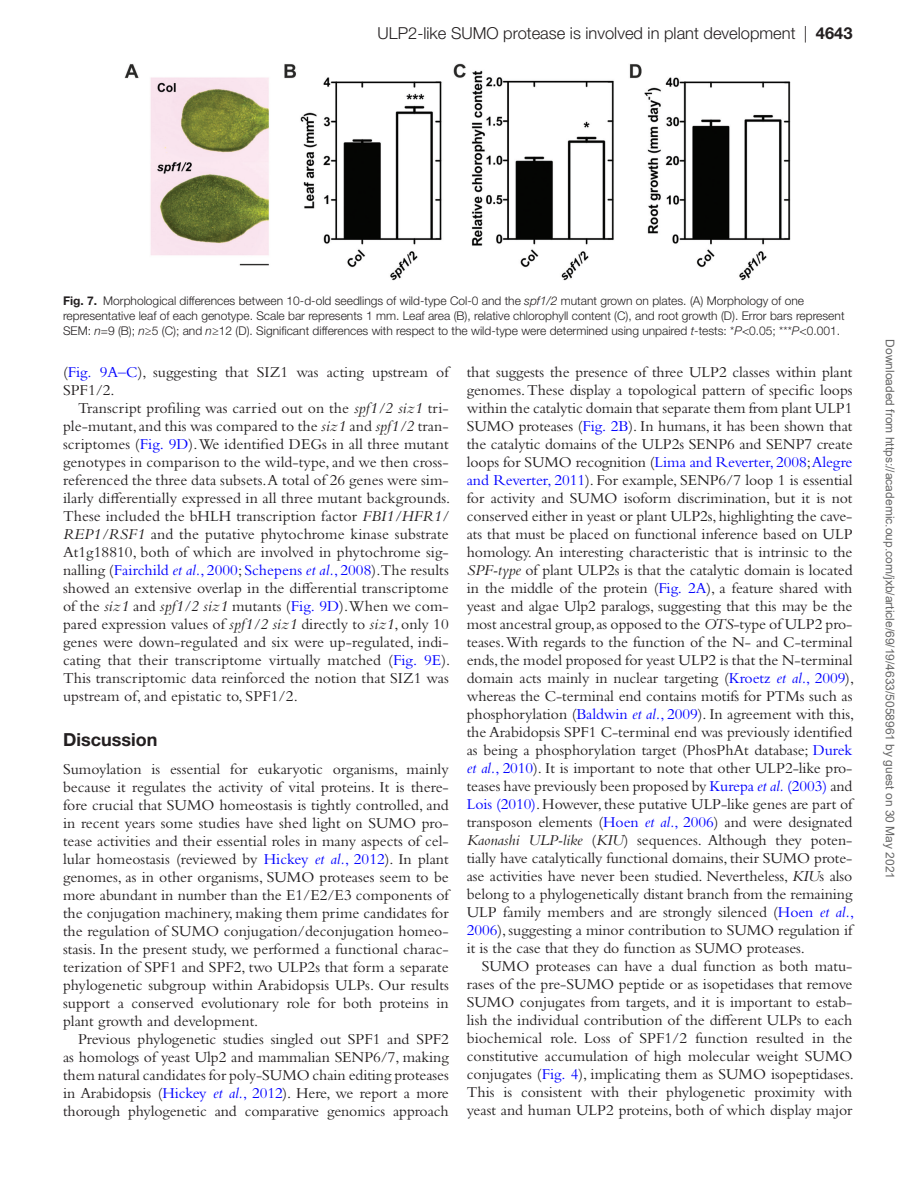
<style>
.page{position:relative;width:919px;height:1187px;background:#fff}
.page>*{position:absolute;margin:0;border:0;box-sizing:border-box;transform-origin:0 0}
.t1{font:700 18px "Helvetica Neue LT Std";color:#231f20}
.t2{font:300 16.5px "Helvetica Neue LT Std";color:#231f20}
.t3{font:15.75px/18px "Bembo Std";color:#231f20;text-align:justify}
.t4{font:300 12px/15px "Helvetica Neue LT Std";color:#231f20}
.t5{font:12px "Arial";color:#666}
.s1{font-weight:700}
.s2{font-style:italic}
.s3{color:#00f}
.s4{font-style:italic;color:#00f}
</style>
<div class="page">
<img style="left:124px;top:63px;width:666px;height:218px">
<p class="t2" style="left:377px;top:23px;width:476px">ULP2-like SUMO protease is involved in plant development | <span class="s1">4643</span></p>
<p class="t4" style="left:63px;top:293px;width:783px"><span class="s1">Fig. 7.</span> Morphological differences between 10-d-old seedlings of wild-type Col-0 and the <span class="s2">spf1/2</span> mutant grown on plates. (A) Morphology of one representative leaf of each genotype. Scale bar represents 1 mm. Leaf area (B), relative chlorophyll content (C), and root growth (D). Error bars represent<br>SEM: <span class="s2">n</span>=9 (B); <span class="s2">n</span>≥5 (C); and <span class="s2">n</span>≥12 (D). Significant differences with respect to the wild-type were determined using unpaired <span class="s2">t</span>-tests: *<span class="s2">P</span>&lt;0.05; ***<span class="s2">P</span>&lt;0.001.</p>
<p class="t3" style="left:63px;top:362px;width:387px">(<span class="s3">Fig. 9A–C</span>), suggesting that SIZ1 was acting upstream of<br>SPF1/2.</p>
<p class="t3" style="left:63px;top:398px;width:389px;text-indent:15px">Transcript profiling was carried out on the <span class="s2">spf1/2 siz1</span> tri&shy;ple-mutant, and this was compared to the <span class="s2">siz1</span> and <span class="s2">spf1/2</span> tran&shy;scriptomes (<span class="s3">Fig. 9D</span>). We identified DEGs in all three mutant genotypes in comparison to the wild-type, and we then cross&shy;referenced the three data subsets.A total of 26 genes were sim&shy;ilarly differentially expressed in all three mutant backgrounds.<br>These included the bHLH transcription factor <span class="s2">FBI1/HFR1/ REP1/RSF1</span> and the putative phytochrome kinase substrate At1g18810, both of which are involved in phytochrome sig&shy;nalling (<span class="s3">Fairchild</span> <span class="s4">et al.</span><span class="s3">, 2000</span>; <span class="s3">Schepens</span> <span class="s4">et al.</span><span class="s3">, 2008</span>).The results showed an extensive overlap in the differential transcriptome of the <span class="s2">siz1</span> and <span class="s2">spf1/2 siz1</span> mutants (<span class="s3">Fig. 9D</span>).When we com&shy;pared expression values of <span class="s2">spf1/2 siz1</span> directly to <span class="s2">siz1</span>, only 10 genes were down-regulated and six were up-regulated, indi&shy;cating that their transcriptome virtually matched (<span class="s3">Fig. 9E</span>).<br>This transcriptomic data reinforced the notion that SIZ1 was upstream of, and epistatic to, SPF1/2.</p>
<p class="t1" style="left:63px;top:728px;width:96px">Discussion</p>
<p class="t3" style="left:63px;top:759px;width:387px">Sumoylation is essential for eukaryotic organisms, mainly because it regulates the activity of vital proteins. It is there&shy;fore crucial that SUMO homeostasis is tightly controlled, and in recent years some studies have shed light on SUMO pro&shy;tease activities and their essential roles in many aspects of cel&shy;lular homeostasis (reviewed by <span class="s3">Hickey</span> <span class="s4">et al.</span><span class="s3">, 2012</span>). In plant genomes, as in other organisms, SUMO proteases seem to be more abundant in number than the E1/E2/E3 components of the conjugation machinery, making them prime candidates for the regulation of SUMO conjugation/deconjugation homeo&shy;stasis. In the present study, we performed a functional charac&shy;terization of SPF1 and SPF2, two ULP2s that form a separate phylogenetic subgroup within Arabidopsis ULPs. Our results support a conserved evolutionary role for both proteins in plant growth and development.</p>
<p class="t3" style="left:63px;top:1029px;width:387px;text-indent:15px">Previous phylogenetic studies singled out SPF1 and SPF2 as homologs of yeast Ulp2 and mammalian SENP6/7, making them natural candidates for poly-SUMO chain editing proteases in Arabidopsis (<span class="s3">Hickey</span> <span class="s4">et al.</span><span class="s3">, 2012</span>). Here, we report a more thorough phylogenetic and comparative genomics approach</p>
<p class="t3" style="left:466px;top:362px;width:389px">that suggests the presence of three ULP2 classes within plant genomes. These display a topological pattern of specific loops within the catalytic domain that separate them from plant ULP1<br>SUMO proteases (<span class="s3">Fig. 2B</span>). In humans, it has been shown that the catalytic domains of the ULP2s SENP6 and SENP7 create loops for SUMO recognition (<span class="s3">Lima and Reverter, 2008</span>; <span class="s3">Alegre and Reverter, 2011</span>). For example, SENP6/7 loop 1 is essential for activity and SUMO isoform discrimination, but it is not conserved either in yeast or plant ULP2s, highlighting the cave&shy;ats that must be placed on functional inference based on ULP homology. An interesting characteristic that is intrinsic to the <span class="s2">SPF-type</span> of plant ULP2s is that the catalytic domain is located in the middle of the protein (<span class="s3">Fig. 2A</span>), a feature shared with yeast and algae Ulp2 paralogs, suggesting that this may be the most ancestral group, as opposed to the <span class="s2">OTS</span>-type of ULP2 pro&shy;teases. With regards to the function of the N- and C-terminal ends, the model proposed for yeast ULP2 is that the N-terminal domain acts mainly in nuclear targeting (<span class="s3">Kroetz</span> <span class="s4">et al.</span><span class="s3">, 2009</span>), whereas the C-terminal end contains motifs for PTMs such as phosphorylation (<span class="s3">Baldwin</span> <span class="s4">et al.</span><span class="s3">, 2009</span>). In agreement with this, the Arabidopsis SPF1 C-terminal end was previously identified as being a phosphorylation target (PhosPhAt database; <span class="s3">Durek </span><span class="s4">et al.</span><span class="s3">, 2010</span>). It is important to note that other ULP2-like pro&shy;teases have previously been proposed by <span class="s3">Kurepa</span> <span class="s4">et al.</span> <span class="s3">(2003)</span> and <span class="s3">Lois (2010)</span>. However, these putative ULP-like genes are part of transposon elements (<span class="s3">Hoen</span> <span class="s4">et al.</span><span class="s3">, 2006</span>) and were designated <span class="s2">Kaonashi ULP-like</span> (<span class="s2">KIU</span>) sequences. Although they poten&shy;tially have catalytically functional domains, their SUMO prote&shy;ase activities have never been studied. Nevertheless, <span class="s2">KIU</span>s also belong to a phylogenetically distant branch from the remaining ULP family members and are strongly silenced (<span class="s3">Hoen</span> <span class="s4">et al.</span><span class="s3">, 2006</span>), suggesting a minor contribution to SUMO regulation if it is the case that they do function as SUMO proteases.</p>
<p class="t3" style="left:466px;top:957px;width:389px;text-indent:15px">SUMO proteases can have a dual function as both matu&shy;rases of the pre-SUMO peptide or as isopetidases that remove SUMO conjugates from targets, and it is important to estab&shy;lish the individual contribution of the different ULPs to each biochemical role. Loss of SPF1/2 function resulted in the constitutive accumulation of high molecular weight SUMO conjugates (<span class="s3">Fig. 4</span>), implicating them as SUMO isopeptidases.<br>This is consistent with their phylogenetic proximity with yeast and human ULP2 proteins, both of which display major</p>
<p class="t5" style="left:894px;top:339px;width:541px;rotate:90deg">Downloaded from https://academic.oup.com/jxb/article/69/19/4633/5058961 by guest on 30 May 2021</p>
</div>
